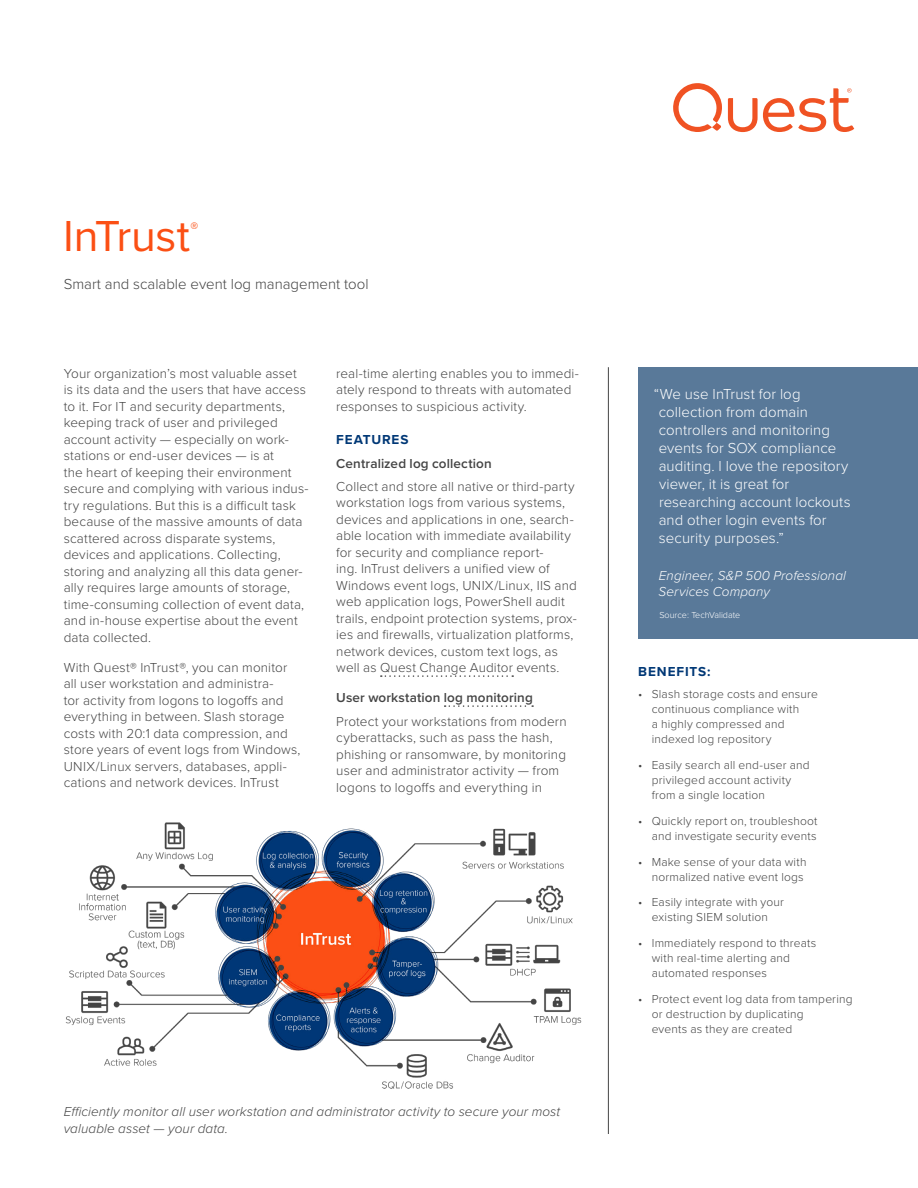
<style>
.page{position:relative;width:918px;height:1188px;background:#fff}
.page>*{position:absolute;margin:0;border:0;box-sizing:border-box;transform-origin:0 0}
.t1{font:45px "Proxima Nova";letter-spacing:-.005em;color:#fb4f14}
.t2{font:15.75px "Proxima Nova";color:#fb4f14}
.t3{font:300 15px/18px "Proxima Nova";letter-spacing:.005em;color:#fff}
.t4{font:300 15px "Proxima Nova";color:#444}
.t5{font:300 13.5px/16.5px "Proxima Nova";letter-spacing:.01em;color:#444}
.t6{font:italic 300 13.5px/16.5px "Proxima Nova";letter-spacing:.01em;color:#444}
.t7{font:600 13.5px "Proxima Nova";letter-spacing:.01em;color:#444}
.t8{font:italic 300 13.5px/16.2px "Proxima Nova";letter-spacing:.005em;color:#fff}
.t9{font:700 13.5px "Proxima Nova";letter-spacing:.065em;color:#003876}
.t10{font:300 12px/15px "Proxima Nova";letter-spacing:.015em;color:#444}
.t11{font:300 9px "Proxima Nova";color:#fff}
</style>
<div class="page">
<svg style="left:728px;top:88px;width:126px;height:44px"></svg>
<svg style="left:673px;top:83px;width:49px;height:49px"></svg>
<svg style="left:381px;top:675px;width:132px;height:2px"></svg>
<svg style="left:445px;top:705px;width:88px;height:2px"></svg>
<hr style="left:608px;top:367px;width:1px;height:767px;background:#444">
<div style="left:638px;top:367px;width:280px;height:272px;background:#597999"></div>
<img style="left:65px;top:822px;width:517px;height:267px">
<h1 class="t1" style="left:63px;top:202px;width:128px">InTrust</h1>
<p class="t2" style="left:190px;top:216px;width:9px">®</p>
<p class="t4" style="left:64px;top:273px;width:306px">Smart and scalable event log management tool</p>
<p class="t5" style="left:64px;top:365px;width:246px">Your organization’s most valuable asset is its data and the users that have access to it. For IT and security departments, keeping track of user and privileged account activity — especially on work&shy;stations or end-user devices — is at<br>the heart of keeping their environment secure and complying with various indus&shy;try regulations. But this is a difficult task because of the massive amounts of data scattered across disparate systems, devices and applications. Collecting, storing and analyzing all this data gener&shy;ally requires large amounts of storage, time-consuming collection of event data, and in-house expertise about the event data collected.</p>
<p class="t5" style="left:64px;top:658px;width:238px">With Quest® InTrust®, you can monitor all user workstation and administra-<br>tor activity from logons to logoffs and everything in between. Slash storage costs with 20:1 data compression, and store years of event logs from Windows, UNIX/Linux servers, databases, appli&shy;cations and network devices. InTrust</p>
<p class="t5" style="left:336px;top:365px;width:244px">real-time alerting enables you to immedi&shy;ately respond to threats with automated responses to suspicious activity.</p>
<p class="t9" style="left:336px;top:430px;width:74px">FEATURES</p>
<p class="t7" style="left:336px;top:453px;width:157px">Centralized log collection</p>
<p class="t5" style="left:336px;top:478px;width:242px">Collect and store all native or third-party workstation logs from various systems, devices and applications in one, search&shy;able location with immediate availability for security and compliance report-<br>ing. InTrust delivers a unified view of Windows event logs, UNIX/Linux, IIS and web application logs, PowerShell audit trails, endpoint protection systems, prox&shy;ies and firewalls, virtualization platforms, network devices, custom text logs, as well as Quest Change Auditor events.</p>
<p class="t7" style="left:336px;top:688px;width:198px">User workstation log monitoring</p>
<p class="t5" style="left:336px;top:712px;width:232px">Protect your workstations from modern cyberattacks, such as pass the hash, phishing or ransomware, by monitoring user and administrator activity — from logons to logoffs and everything in</p>
<p class="t6" style="left:64px;top:1103px;width:498px">Efficiently monitor all user workstation and administrator activity to secure your most valuable asset — your data.</p>
<p class="t3" style="left:659px;top:385px;width:193px;text-indent:-5px">“We use InTrust for log collection from domain controllers and monitoring events for SOX compliance auditing. I love the repository viewer, it is great for researching account lockouts and other login events for security purposes.”</p>
<p class="t8" style="left:659px;top:567px;width:189px">Engineer, S&amp;P 500 Professional<br>Services Company</p>
<p class="t11" style="left:659px;top:609px;width:82px">Source: TechValidate</p>
<p class="t9" style="left:638px;top:662px;width:74px">BENEFITS:</p>
<p class="t10" style="left:652px;top:686px;width:168px;text-indent:-14px">• Slash storage costs and ensure continuous compliance with<br>a highly compressed and indexed log repository</p>
<p class="t10" style="left:652px;top:757px;width:159px;text-indent:-14px">• Easily search all end-user and privileged account activity from a single location</p>
<p class="t10" style="left:638px;top:813px;width:181px;text-align:right">• Quickly report on, troubleshoot and investigate security events</p>
<p class="t10" style="left:638px;top:853px;width:170px;text-align:right">• Make sense of your data with normalized native event logs</p>
<p class="t10" style="left:638px;top:894px;width:147px;text-align:center">• Easily integrate with your existing SIEM solution</p>
<p class="t10" style="left:652px;top:935px;width:166px;text-indent:-14px">• Immediately respond to threats with real-time alerting and automated responses</p>
<p class="t10" style="left:652px;top:991px;width:202px;text-indent:-14px">• Protect event log data from tampering or destruction by duplicating<br>events as they are created</p>
</div>
